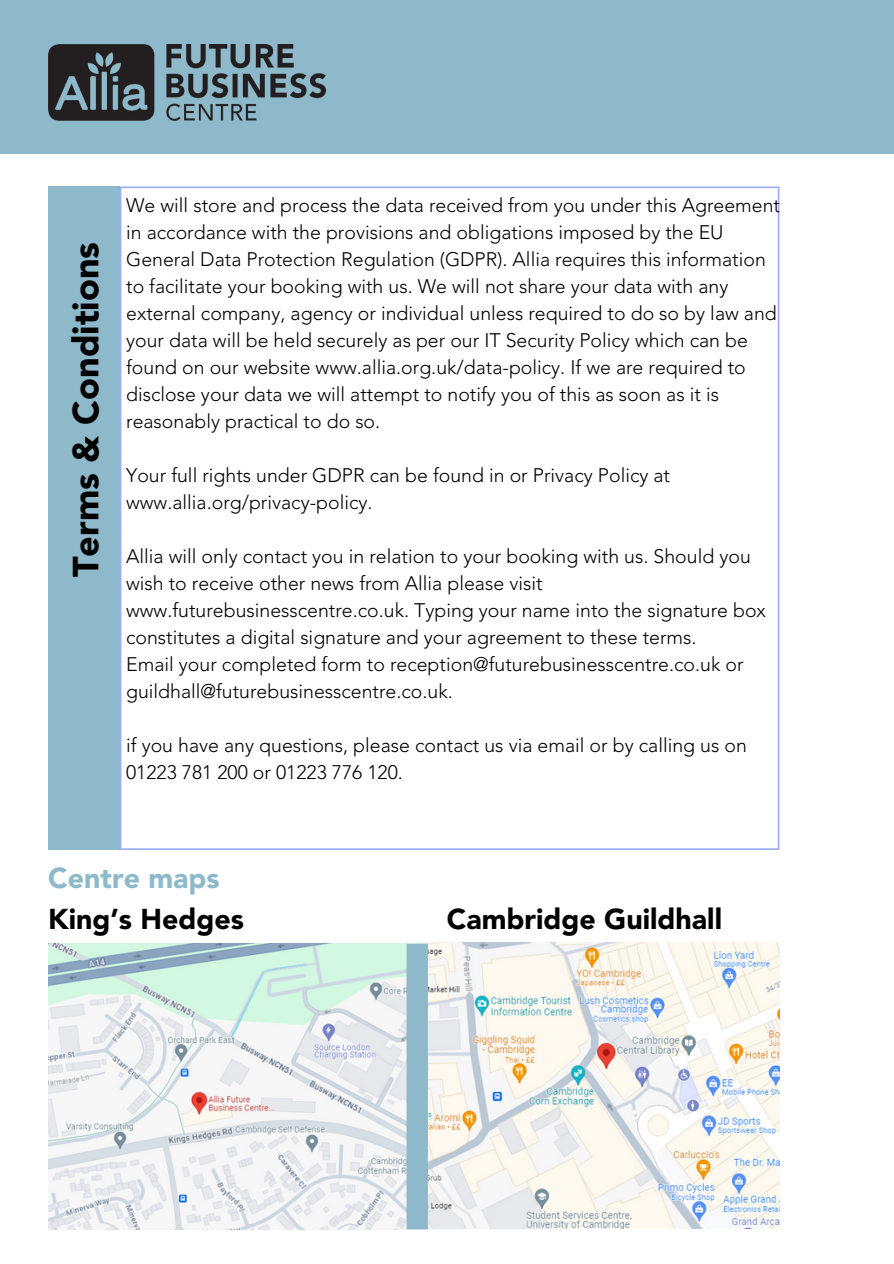
<style>
.page{position:relative;width:894px;height:1264px;background:#fff}
.page>*{position:absolute;margin:0;border:0;box-sizing:border-box;transform-origin:0 0}
.t1{font:900 36px "Avenir LT Std";color:#000}
.t2{font:900 28.5px "Avenir LT Std";color:#000}
.t3{font:900 28.5px "Avenir LT Std";color:#8db9ca}
.t4{font:300 19.5px/27px "Avenir LT Std";color:#000}
</style>
<div class="page">
<div style="left:0;top:0;width:893px;height:154px;background:#8db9ca"></div>
<img style="left:48px;top:45px;width:277px;height:75px">
<div style="left:48px;top:186px;width:72px;height:663px;background:#8db9ca"></div>
<hr style="left:120px;top:188px;width:1px;height:660px;background:#99acff">
<hr style="left:777px;top:188px;width:2px;height:660px;background:#99acff">
<hr style="left:120px;top:186px;width:659px;height:2px;background:#99acff">
<hr style="left:120px;top:848px;width:659px;height:1px;background:#99acff">
<img style="left:48px;top:943px;width:358px;height:286px">
<img style="left:428px;top:942px;width:351px;height:286px">
<div style="left:406px;top:943px;width:22px;height:286px;background:#8db9ca"></div>
<h2 class="t1" style="left:71px;top:577px;width:337px;rotate:-90deg">Terms &amp; Conditions</h2>
<h1 class="t4" style="left:126px;top:193px;width:655px">We will store and process the data received from you under this Agreement in accordance with the provisions and obligations imposed by the EU General Data Protection Regulation (GDPR). Allia requires this information to facilitate your booking with us. We will not share your data with any external company, agency or individual unless required to do so by law and your data will be held securely as per our IT Security Policy which can be found on our website www.allia.org.uk/data-policy. If we are required to disclose your data we will attempt to notify you of this as soon as it is reasonably practical to do so.</h1>
<p class="t4" style="left:126px;top:463px;width:545px">Your full rights under GDPR can be found in or Privacy Policy at www.allia.org/privacy-policy.</p>
<p class="t4" style="left:126px;top:544px;width:641px">Allia will only contact you in relation to your booking with us. Should you wish to receive other news from Allia please visit www.futurebusinesscentre.co.uk. Typing your name into the signature box constitutes a digital signature and your agreement to these terms.</p>
<p class="t4" style="left:126px;top:652px;width:618px">Email your completed form to reception@futurebusinesscentre.co.uk or guildhall@futurebusinesscentre.co.uk.</p>
<p class="t4" style="left:126px;top:733px;width:622px">if you have any questions, please contact us via email or by calling us on<br>01223 781 200 or 01223 776 120.</p>
<p class="t3" style="left:48px;top:866px;width:173px">Centre maps</p>
<h2 class="t2" style="left:48px;top:907px;width:197px">King’s Hedges</h2>
<p class="t2" style="left:446px;top:907px;width:277px">Cambridge Guildhall</p>
</div>
